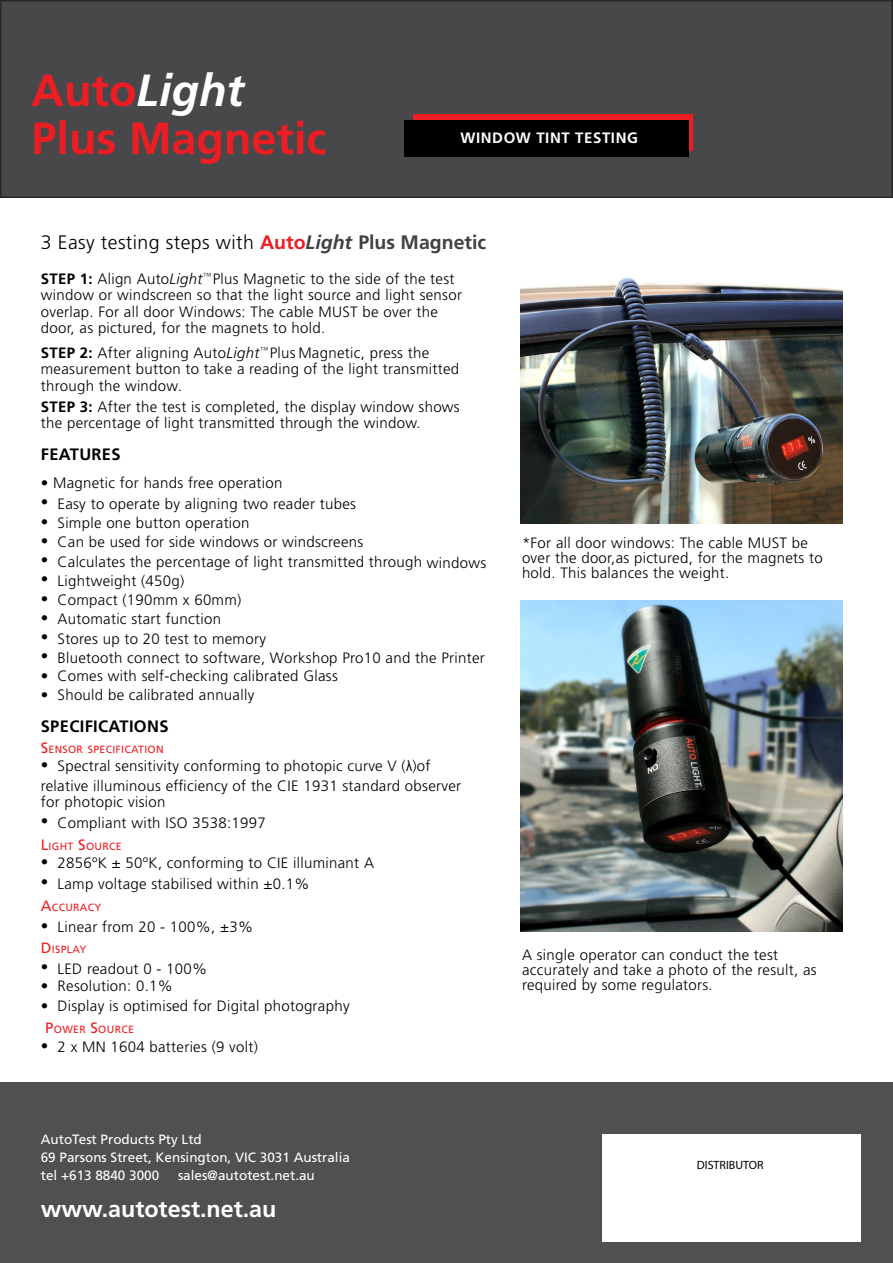
<style>
.page{position:relative;width:893px;height:1263px;background:#fff}
.page>*{position:absolute;margin:0;border:0;box-sizing:border-box;transform-origin:0 0}
.t1{font:700 45px/48px "Frutiger LT Std";color:#ed1d24}
.t2{font:700 23.25px "Frutiger LT Std";color:#fff}
.t3{font:300 19.5px "Frutiger LT Std";letter-spacing:.02em;color:#000}
.t4{font:700 16.5px "Frutiger LT Std";letter-spacing:.02em;color:#000}
.t5{font:300 15px/16.5px "Frutiger LT Std";letter-spacing:.02em;color:#000}
.t6{font:700 15px "Frutiger LT Std";letter-spacing:.04em;color:#fff}
.t7{font:13.5px/18px "Frutiger LT Std";color:#fff}
.t8{font:12px "Myriad Pro";color:#000}
.t9{font:10.5px "Frutiger LT Std";letter-spacing:.03em;color:#ed1d24}
.s1{font-style:italic;color:#fff}
.s2{font-weight:700;color:#ed1d24}
.s3{font-weight:700;font-style:italic;color:#414042}
.s4{font-weight:700;color:#414042}
.s5{font-weight:700}
.s6{font-style:italic}
.s7{font-size:15px}
.s8{font-family:"Arial Narrow";font-weight:400}
</style>
<div class="page">
<img style="left:520px;top:277px;width:322px;height:246px">
<img style="left:520px;top:600px;width:322px;height:332px">
<div style="left:1px;top:1px;width:891px;height:196px;background:#48484a"></div>
<div style="left:0;top:0;width:893px;height:198px;border:2px solid #292829"></div>
<div style="left:413px;top:115px;width:280px;height:36px;background:linear-gradient(to right,#ed1d24,#ed1d24)"></div>
<div style="left:404px;top:121px;width:284px;height:36px;background:#000"></div>
<div style="left:0;top:1083px;width:893px;height:180px;background:#524f51"></div>
<div style="left:602px;top:1134px;width:259px;height:107px;background:#fff"></div>
<h1 class="t1" style="left:32px;top:66px;width:297px">Auto<span class="s1">Light<br></span>Plus Magnetic</h1>
<p class="t6" style="left:460px;top:129px;width:179px">WINDOW TINT TESTING</p>
<h3 class="t3" style="left:41px;top:231px;width:447px">3 Easy testing steps with <span class="s2">Auto</span><span class="s3">Light</span> <span class="s4">Plus Magnetic</span></h3>
<p class="t5" style="left:41px;top:270px;width:423px"><span class="s5">STEP 1:</span> Align Auto<span class="s6">Light</span><sup>™</sup> Plus Magnetic to the side of the test window or windscreen so that the light source and light sensor overlap. For all door Windows: The cable MUST be over the door, as pictured, for the magnets to hold.</p>
<p class="t5" style="left:41px;top:344px;width:420px"><span class="s5">STEP 2:</span> After aligning Auto<span class="s6">Light</span><sup>™</sup> Plus Magnetic, press the measurement button to take a reading of the light transmitted through the window.</p>
<p class="t5" style="left:41px;top:399px;width:420px"><span class="s5">STEP 3:</span> After the test is completed, the display window shows the percentage of light transmitted through the window.</p>
<p class="t4" style="left:41px;top:444px;width:81px">FEATURES</p>
<p class="t5" style="left:41px;top:475px;width:243px">• Magnetic for hands free operation</p>
<p class="t5" style="left:41px;top:496px;width:317px">• Easy to operate by aligning two reader tubes</p>
<p class="t5" style="left:41px;top:515px;width:210px">• Simple one button operation</p>
<p class="t5" style="left:41px;top:534px;width:324px">• Can be used for side windows or windscreens</p>
<p class="t5" style="left:41px;top:553px;width:447px">• Calculates the percentage of light transmitted through windows</p>
<p class="t5" style="left:41px;top:573px;width:145px">• Lightweight (450g)</p>
<p class="t5" style="left:41px;top:592px;width:202px">• Compact (190mm x 60mm)</p>
<p class="t5" style="left:41px;top:611px;width:182px">• Automatic start function</p>
<p class="t5" style="left:41px;top:630px;width:227px">• Stores up to 20 test to memory</p>
<p class="t5" style="left:41px;top:650px;width:446px">• Bluetooth connect to software, Workshop Pro10 and the Printer</p>
<p class="t5" style="left:41px;top:667px;width:299px">• Comes with self-checking calibrated Glass</p>
<p class="t5" style="left:41px;top:687px;width:215px">• Should be calibrated annually</p>
<p class="t4" style="left:41px;top:717px;width:129px">SPECIFICATIONS</p>
<p class="t9" style="left:41px;top:743px;width:124px"><span class="s7">S</span>ENSOR SPECIFICATION</p>
<p class="t5" style="left:41px;top:756px;width:422px;line-height:19.5px">• Spectral sensitivity conforming to photopic curve V (<span class="s8">λ</span>)of relative illuminous efficiency of the CIE 1931 standard observer</p>
<p class="t5" style="left:41px;top:794px;width:126px">for photopic vision</p>
<p class="t5" style="left:41px;top:815px;width:226px">• Compliant with ISO 3538:1997</p>
<p class="t9" style="left:41px;top:840px;width:82px"><span class="s7">L</span>IGHT <span class="s7">S</span>OURCE</p>
<p class="t5" style="left:41px;top:855px;width:335px">• 2856ºK ± 50ºK, conforming to CIE illuminant A</p>
<p class="t5" style="left:41px;top:876px;width:270px">• Lamp voltage stabilised within ±0.1%</p>
<p class="t9" style="left:41px;top:901px;width:62px"><span class="s7">A</span>CCURACY</p>
<p class="t5" style="left:41px;top:919px;width:214px">• Linear from 20 - 100%, ±3%</p>
<p class="t9" style="left:41px;top:943px;width:47px"><span class="s7">D</span>ISPLAY</p>
<p class="t5" style="left:41px;top:960px;width:168px">• LED readout 0 - 100%</p>
<p class="t5" style="left:41px;top:978px;width:134px">• Resolution: 0.1%</p>
<p class="t5" style="left:41px;top:997px;width:310px">• Display is optimised for Digital photography</p>
<p class="t9" style="left:45px;top:1023px;width:90px"><span class="s7">P</span>OWER <span class="s7">S</span>OURCE</p>
<p class="t5" style="left:41px;top:1039px;width:219px">• 2 x MN 1604 batteries (9 volt)</p>
<p class="t7" style="left:41px;top:1131px;width:311px">AutoTest Products Pty Ltd<br>69 Parsons Street, Kensington, VIC 3031 Australia tel +613 8840 3000</p>
<p class="t7" style="left:178px;top:1166px;width:138px">sales@autotest.net.au</p>
<h2 class="t2" style="left:41px;top:1195px;width:237px">www.autotest.net.au</h2>
<p class="t5" style="left:522px;top:535px;width:302px;line-height:15px">*For all door windows: The cable MUST be over the door,as pictured, for the magnets to hold. This balances the weight.</p>
<p class="t5" style="left:522px;top:948px;width:296px;line-height:15px">A single operator can conduct the test accurately and take a photo of the result, as required by some regulators.</p>
<p class="t8" style="left:697px;top:1157px;width:68px">DISTRIBUTOR</p>
</div>
